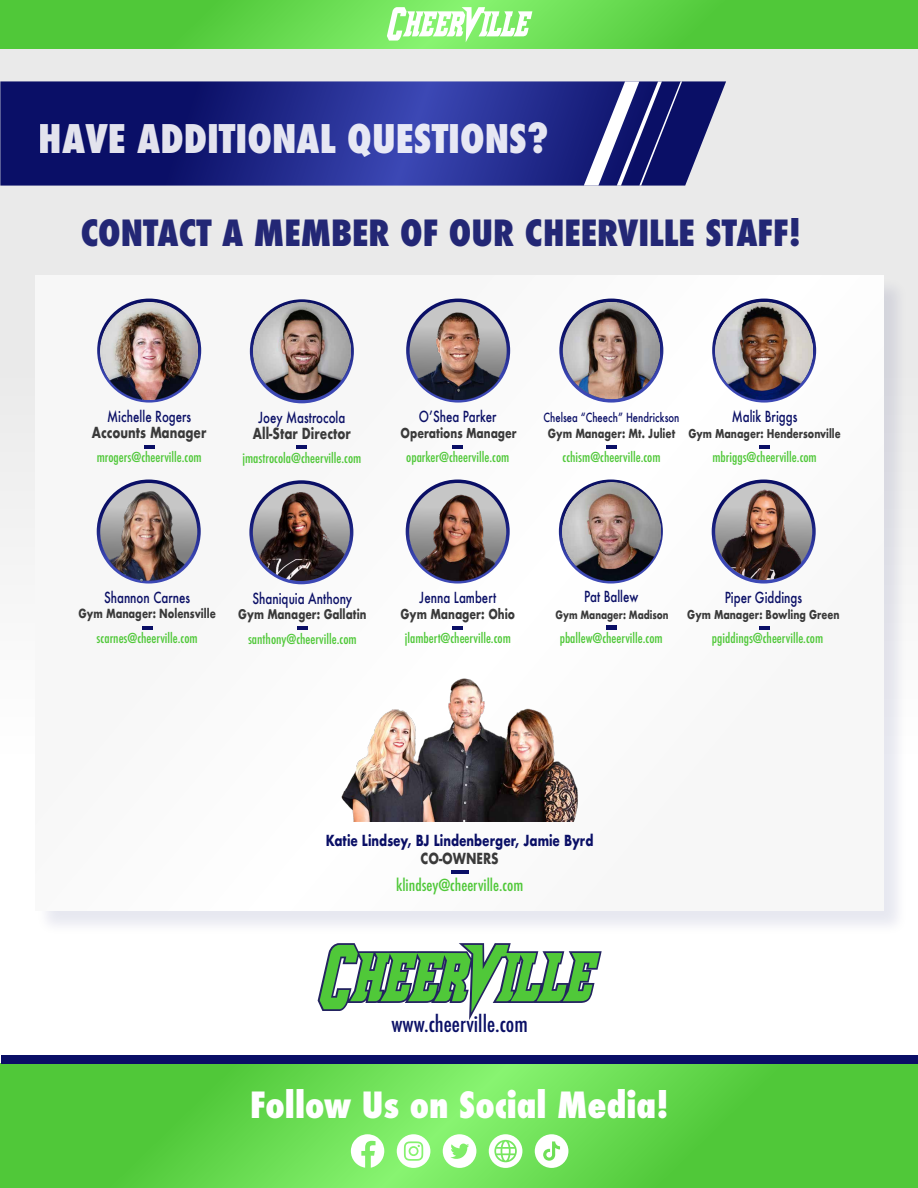
<style>
.page{position:relative;width:918px;height:1188px;background:#fff}
.page>*{position:absolute;margin:0;border:0;box-sizing:border-box;transform-origin:0 0}
.t1{font:800 condensed 38.4px "Futura";color:#fff}
.t2{font:800 condensed 35.1px "Futura";color:#0a0f66}
.t3{font:800 condensed 35.1px "Futura";color:#fff}
.t4{font:500 condensed 21.9px "Futura";color:#0a0f66}
.t5{font:500 condensed 16.2px "Futura";color:#50c839}
.t6{font:500 14.85px "Futura";color:#0a0f66;scale:.78 1}
.t7{font:700 14.85px "Futura";color:#3a3a3a;scale:.78 1}
.t8{font:700 14.85px "Futura";color:#0a0f66;scale:.78 1}
.t9{font:500 condensed 13.35px "Futura";color:#50c839}
.t10{font:700 13.35px "Futura";color:#3a3a3a;scale:.78 1}
.t11{font:700 12.9px "Futura";color:#3a3a3a;scale:.78 1}
.t12{font:700 12.3px "Futura";color:#3a3a3a;scale:.78 1}
.t13{font:500 12.3px "Futura";color:#0a0f66;scale:.78 1}
.t14{font:700 11.85px "Futura";color:#3a3a3a;scale:.78 1}
.t15{font:700 11.1px "Futura";color:#3a3a3a;scale:.78 1}
</style>
<div class="page">
<div style="left:0;top:0;width:918px;height:1055px;background:linear-gradient(to bottom,#e3e4e2,#fff)"></div>
<svg style="left:0;top:81px;width:726px;height:105px;background:#242c87"></svg>
<svg style="left:584px;top:81px;width:98px;height:105px"></svg>
<img style="left:31px;top:272px;width:881px;height:669px">
<div style="left:35px;top:275px;width:849px;height:636px;background:#f9f9f9"></div>
<svg style="left:1px;top:1063px;width:917px;height:125px;background:#5ed248"></svg>
<hr style="left:451px;top:870px;width:17px;height:4px;background:#0a0f66">
<svg style="left:318px;top:943px;width:284px;height:77px"></svg>
<div style="left:1px;top:1055px;width:917px;height:8px;background:#0a0f66"></div>
<svg style="left:489px;top:1134px;width:33px;height:34px"></svg>
<svg style="left:351px;top:1134px;width:33px;height:34px"></svg>
<svg style="left:397px;top:1134px;width:33px;height:34px"></svg>
<svg style="left:443px;top:1134px;width:33px;height:34px"></svg>
<svg style="left:535px;top:1134px;width:33px;height:34px"></svg>
<img style="left:341px;top:678px;width:237px;height:143px">
<svg style="left:97px;top:299px;width:104px;height:104px"></svg>
<svg style="left:144px;top:445px;width:11px;height:3px"></svg>
<svg style="left:406px;top:299px;width:104px;height:104px"></svg>
<svg style="left:452px;top:445px;width:11px;height:3px"></svg>
<svg style="left:559px;top:299px;width:104px;height:104px"></svg>
<svg style="left:606px;top:445px;width:11px;height:3px"></svg>
<svg style="left:712px;top:299px;width:104px;height:104px"></svg>
<svg style="left:759px;top:445px;width:11px;height:3px"></svg>
<svg style="left:250px;top:299px;width:104px;height:104px"></svg>
<svg style="left:297px;top:446px;width:10px;height:3px"></svg>
<svg style="left:142px;top:626px;width:11px;height:3px"></svg>
<svg style="left:452px;top:626px;width:11px;height:3px"></svg>
<svg style="left:559px;top:480px;width:104px;height:104px"></svg>
<svg style="left:759px;top:626px;width:10px;height:3px"></svg>
<svg style="left:297px;top:627px;width:11px;height:3px"></svg>
<svg style="left:97px;top:480px;width:104px;height:104px"></svg>
<svg style="left:249px;top:480px;width:104px;height:104px"></svg>
<svg style="left:406px;top:480px;width:104px;height:104px"></svg>
<hr style="left:606px;top:625px;width:11px;height:4px;background:#0a0f66">
<svg style="left:712px;top:480px;width:104px;height:104px"></svg>
<img style="left:101px;top:302px;width:97px;height:97px">
<img style="left:253px;top:302px;width:98px;height:98px">
<img style="left:408px;top:301px;width:99px;height:99px">
<img style="left:563px;top:302px;width:97px;height:97px">
<img style="left:716px;top:302px;width:97px;height:97px">
<img style="left:109px;top:489px;width:76px;height:92px">
<img style="left:254px;top:483px;width:96px;height:98px">
<img style="left:419px;top:495px;width:77px;height:87px">
<img style="left:562px;top:483px;width:98px;height:97px">
<img style="left:715px;top:482px;width:95px;height:98px">
<svg style="left:0;top:0;width:918px;height:48px;background:#5bd044"></svg>
<svg style="left:387px;top:7px;width:145px;height:35px"></svg>
<h1 class="t1" style="left:39px;top:112px;width:511px">HAVE ADDITIONAL QUESTIONS?</h1>
<h2 class="t2" style="left:80px;top:209px;width:722px">CONTACT A MEMBER OF OUR CHEERVILLE STAFF!</h2>
<p class="t6" style="left:107px;top:406px;width:109px">Michelle Rogers</p>
<p class="t7" style="left:92px;top:422px;width:148px">Accounts Manager</p>
<p class="t9" style="left:97px;top:449px;width:107px">mrogers@cheerville.com</p>
<p class="t6" style="left:259px;top:407px;width:113px">Joey Mastrocola</p>
<p class="t7" style="left:253px;top:423px;width:127px">All-Star Director</p>
<p class="t9" style="left:242px;top:450px;width:120px">jmastrocola@cheerville.com</p>
<p class="t6" style="left:419px;top:406px;width:101px">OʼShea Parker</p>
<p class="t10" style="left:401px;top:424px;width:150px">Operations Manager</p>
<p class="t9" style="left:406px;top:449px;width:105px">oparker@cheerville.com</p>
<p class="t13" style="left:544px;top:409px;width:176px">Chelsea “Cheech” Hendrickson</p>
<p class="t12" style="left:548px;top:425px;width:165px">Gym Manager: Mt. Juliet</p>
<p class="t9" style="left:563px;top:449px;width:99px">cchism@cheerville.com</p>
<p class="t6" style="left:732px;top:406px;width:86px">Malik Briggs</p>
<p class="t14" style="left:688px;top:425px;width:197px">Gym Manager: Hendersonville</p>
<p class="t9" style="left:712px;top:449px;width:106px">mbriggs@cheerville.com</p>
<p class="t6" style="left:104px;top:587px;width:112px">Shannon Carnes</p>
<p class="t12" style="left:79px;top:604px;width:177px">Gym Manager: Nolensville</p>
<p class="t9" style="left:97px;top:630px;width:103px">scarnes@cheerville.com</p>
<p class="t6" style="left:252px;top:588px;width:129px">Shaniquia Anthony</p>
<p class="t11" style="left:238px;top:605px;width:166px">Gym Manager: Gallatin</p>
<p class="t9" style="left:248px;top:631px;width:110px">santhony@cheerville.com</p>
<p class="t6" style="left:584px;top:587px;width:71px">Pat Ballew</p>
<p class="t15" style="left:555px;top:607px;width:147px">Gym Manager: Madison</p>
<p class="t6" style="left:420px;top:587px;width:100px">Jenna Lambert</p>
<p class="t10" style="left:401px;top:605px;width:148px">Gym Manager: Ohio</p>
<p class="t9" style="left:405px;top:630px;width:108px">jlambert@cheerville.com</p>
<p class="t9" style="left:560px;top:630px;width:105px">pballew@cheerville.com</p>
<p class="t6" style="left:725px;top:587px;width:101px">Piper Giddings</p>
<p class="t14" style="left:687px;top:606px;width:197px">Gym Manager: Bowling Green</p>
<p class="t9" style="left:712px;top:630px;width:113px">pgiddings@cheerville.com</p>
<p class="t8" style="left:326px;top:830px;width:345px">Katie Lindsey, BJ Lindenberger, Jamie Byrd</p>
<p class="t5" style="left:396px;top:875px;width:129px">klindsey@cheerville.com</p>
<p class="t7" style="left:421px;top:848px;width:102px">CO-OWNERS</p>
<h3 class="t4" style="left:391px;top:1010px;width:138px">www.cheerville.com</h3>
<h2 class="t3" style="left:250px;top:1081px;width:420px">Follow Us on Social Media!</h2>
</div>
